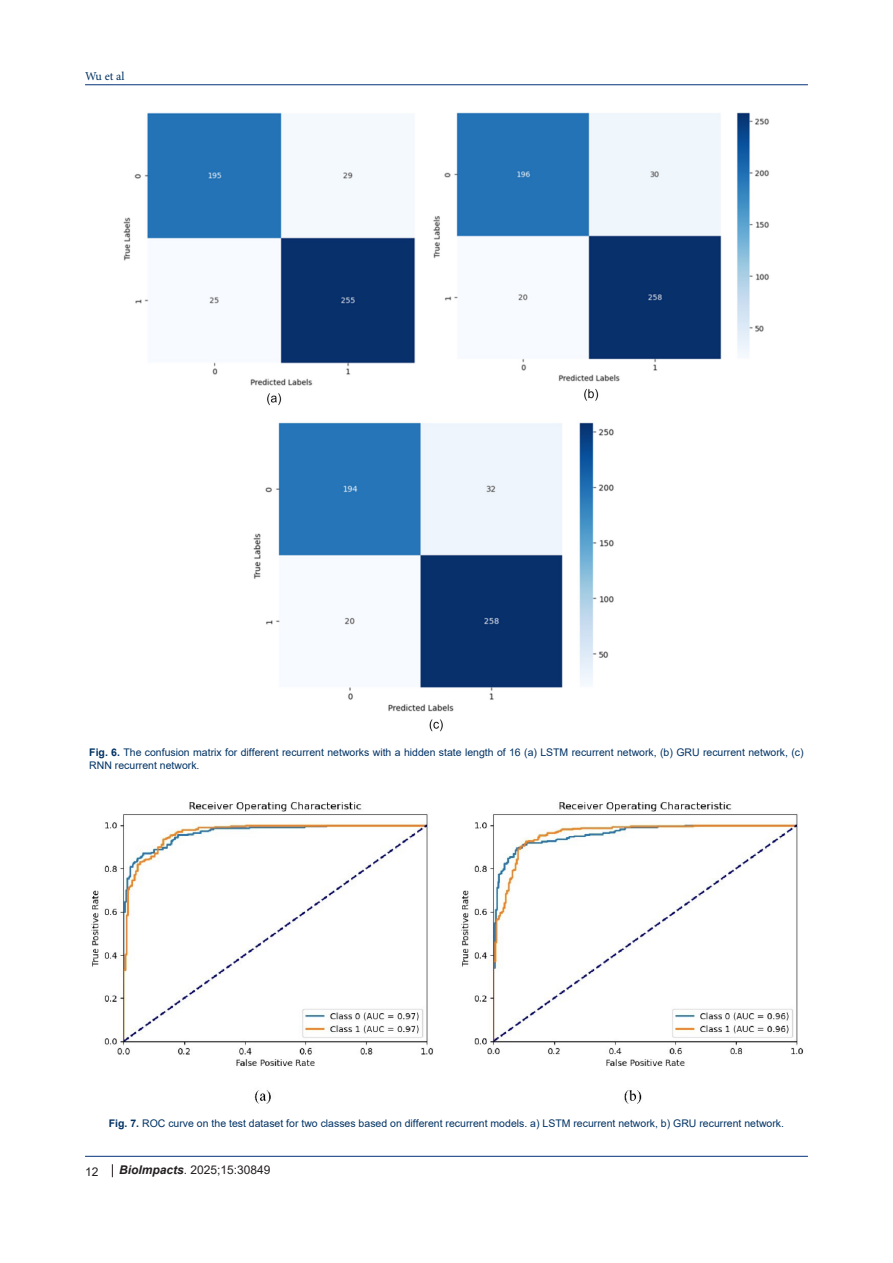
<style>
.page{position:relative;width:893px;height:1263px;background:#fff}
.page>*{position:absolute;margin:0;border:0;box-sizing:border-box;transform-origin:0 0}
.t1{font:12px "Arial";color:#231f20}
.t2{font:12px "Minion Pro";color:#003264}
.t3{font:10.5px/13.5px "Arial";color:#003264}
.s1{font-weight:700}
.s2{font-weight:700;font-style:italic}
</style>
<div class="page">
<hr style="left:85px;top:84px;width:723px;height:1px;background:#053278">
<hr style="left:85px;top:1156px;width:723px;height:1px;background:#053278">
<svg style="left:112px;top:1164px;width:1px;height:13px"></svg>
<img style="left:91px;top:802px;width:713px;height:302px">
<img style="left:123px;top:112px;width:646px;height:619px">
<p class="t2" style="left:85px;top:68px;width:41px">Wu et al</p>
<p class="t3" style="left:89px;top:745px;width:716px"><span class="s1">Fig. 6.</span> The confusion matrix for different recurrent networks with a hidden state length of 16 (a) LSTM recurrent network, (b) GRU recurrent network, (c)<br>RNN recurrent network.</p>
<p class="t3" style="left:109px;top:1116px;width:677px"><span class="s1">Fig. 7.</span> ROC curve on the test dataset for two classes based on different recurrent models. a) LSTM recurrent network, b) GRU recurrent network.</p>
<p class="t1" style="left:85px;top:1163px;width:15px">12</p>
<p class="t1" style="left:119px;top:1162px;width:153px"><span class="s2">BioImpacts</span>. 2025;15:30849</p>
</div>
